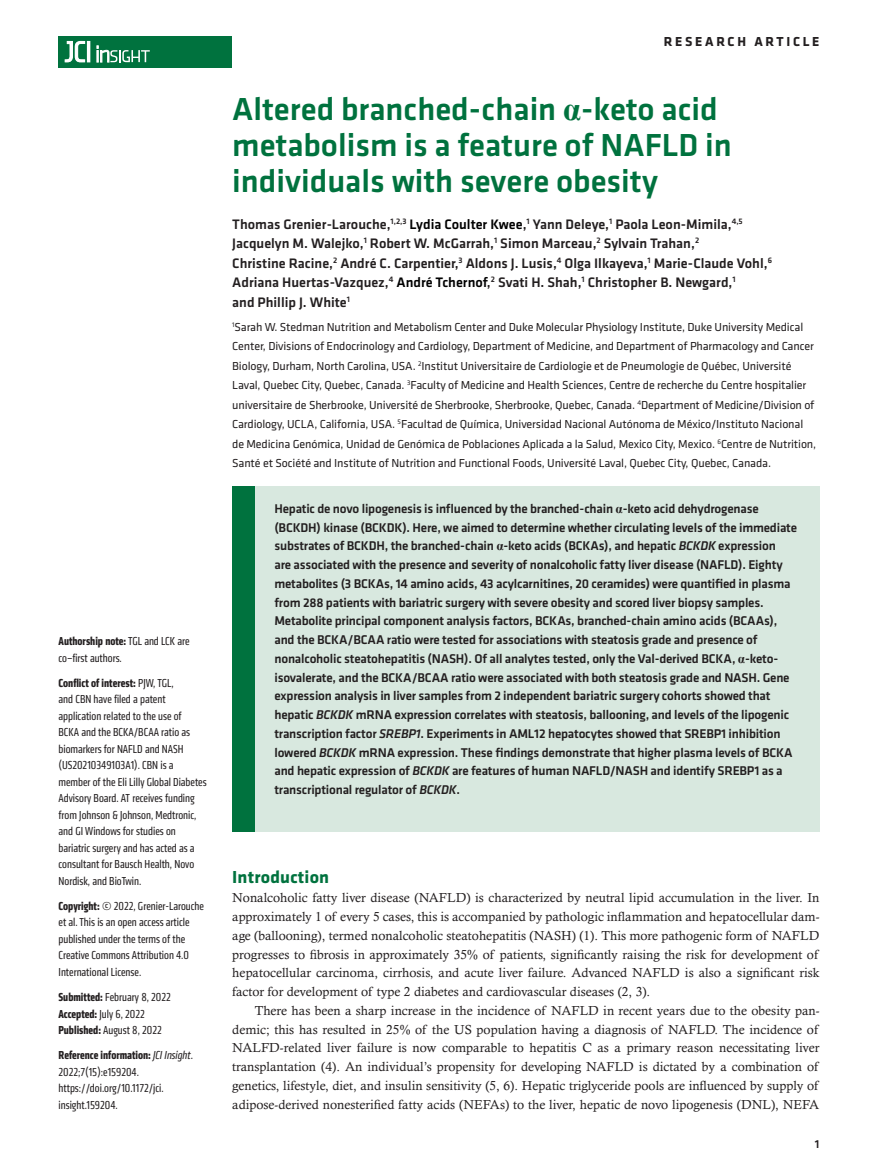
<style>
.page{position:relative;width:878px;height:1175px;background:#fff}
.page>*{position:absolute;margin:0;border:0;box-sizing:border-box;transform-origin:0 0}
.t1{font:500 33px/36px "Klavika Basic";color:#00723e}
.t2{font:700 18px "Klavika";letter-spacing:.01em;color:#00723e}
.t3{font:500 14.25px/19.5px "Klavika Basic";color:#231f20}
.t4{font:700 13.5px "Klavika Basic";letter-spacing:.2em;color:#231f20}
.t5{font:500 13.2px/18.8px "Klavika Basic";letter-spacing:-.015em;color:#231f20}
.t6{font:13.2px/18.8px "Calisto MT Std";color:#231f20;text-align:justify}
.t7{font:12px/19.5px "Klavika";letter-spacing:-.01em;color:#231f20}
.t8{font:condensed 12px/16.5px "Klavika";color:#231f20}
.t9{font:500 12px "Klavika Basic";color:#231f20}
.s1{font-weight:700}
.s2{font-style:italic}
.s3{font-family:"Times New Roman";font-weight:700}
.s4{color:#000}
</style>
<div class="page">
<div style="left:59px;top:36px;width:173px;height:31px;background:#00723e"></div>
<hr style="left:87px;top:41px;width:3px;height:21px;background:#fff">
<svg style="left:64px;top:41px;width:21px;height:22px"></svg>
<svg style="left:97px;top:46px;width:53px;height:16px"></svg>
<div style="left:232px;top:486px;width:587px;height:345px;background:#d8e8df"></div>
<div style="left:232px;top:486px;width:22px;height:345px;background:#00723e"></div>
<p class="t8" style="left:59px;top:633px;width:132px"><span class="s1">Authorship note:</span> TGL and LCK are co–first authors.</p>
<p class="t8" style="left:59px;top:674px;width:150px"><span class="s1">Conflict of interest:</span> PJW, TGL,<br>and CBN have filed a patent application related to the use of<br>BCKA and the BCKA/BCAA ratio as biomarkers for NAFLD and NASH (US20210349103A1). CBN is a member of the Eli Lilly Global Diabetes<br>Advisory Board. AT receives funding from Johnson &amp; Johnson, Medtronic, and GI Windows for studies on bariatric surgery and has acted as a consultant for Bausch Health, Novo<br>Nordisk, and BioTwin.</p>
<p class="t8" style="left:59px;top:897px;width:147px"><span class="s1">Copyright:</span> © 2022, Grenier-Larouche et al. This is an open access article published under the terms of the<br>Creative Commons Attribution 4.0<br>International License.</p>
<p class="t8" style="left:59px;top:988px;width:114px"><span class="s1">Submitted:</span> February 8, 2022<br><span class="s1">Accepted:</span> July 6, 2022<br><span class="s1">Published:</span> August 8, 2022</p>
<p class="t8" style="left:59px;top:1046px;width:136px"><span class="s1">Reference information:</span> <span class="s2">JCI Insight</span>.<br>2022;7(15):e159204. https://doi.org/10.1172/jci. insight.159204.</p>
<p class="t4" style="left:663px;top:32px;width:157px">RESEARCH ARTICLE</p>
<h1 class="t1" style="left:232px;top:91px;width:501px">Altered branched-chain <span class="s3">α</span>-keto acid metabolism is a feature of NAFLD in individuals with severe obesity</h1>
<p class="t3" style="left:232px;top:214px;width:541px">Thomas Grenier-Larouche,<sup>1,2,3</sup> <span class="s4">Lydia Coulter Kwee</span>,<sup>1</sup> Yann Deleye,<sup>1</sup> Paola Leon-Mimila,<sup>4,5<br></sup>Jacquelyn M. Walejko,<sup>1</sup> Robert W. McGarrah,<sup>1</sup> Simon Marceau,<sup>2</sup> Sylvain Trahan,<sup>2<br></sup>Christine Racine,<sup>2</sup> André C. Carpentier,<sup>3</sup> Aldons J. Lusis,<sup>4</sup> Olga Ilkayeva,<sup>1</sup> Marie-Claude Vohl,<sup>6<br></sup>Adriana Huertas-Vazquez,<sup>4</sup> <span class="s4">André Tchernof</span>,<sup>2</sup> Svati H. Shah,<sup>1</sup> Christopher B. Newgard,<sup>1<br></sup>and Phillip J. White<sup>1</sup></p>
<p class="t7" style="left:232px;top:316px;width:585px"><sup>1</sup>Sarah W. Stedman Nutrition and Metabolism Center and Duke Molecular Physiology Institute, Duke University Medical Center, Divisions of Endocrinology and Cardiology, Department of Medicine, and Department of Pharmacology and Cancer Biology, Durham, North Carolina, USA. <sup>2</sup>Institut Universitaire de Cardiologie et de Pneumologie de Québec, Université Laval, Quebec City, Quebec, Canada. <sup>3</sup>Faculty of Medicine and Health Sciences, Centre de recherche du Centre hospitalier universitaire de Sherbrooke, Université de Sherbrooke, Sherbrooke, Quebec, Canada. <sup>4</sup>Department of Medicine/Division of Cardiology, UCLA, California, USA. <sup>5</sup>Facultad de Química, Universidad Nacional Autónoma de México/Instituto Nacional de Medicina Genómica, Unidad de Genómica de Poblaciones Aplicada a la Salud, Mexico City, Mexico. <sup>6</sup>Centre de Nutrition, Santé et Société and Institute of Nutrition and Functional Foods, Université Laval, Quebec City, Quebec, Canada.</p>
<p class="t5" style="left:274px;top:498px;width:524px">Hepatic de novo lipogenesis is influenced by the branched-chain <span class="s3">α</span>-keto acid dehydrogenase (BCKDH) kinase (BCKDK). Here, we aimed to determine whether circulating levels of the immediate substrates of BCKDH, the branched-chain <span class="s3">α</span>-keto acids (BCKAs), and hepatic <span class="s2">BCKDK</span> expression<br>are associated with the presence and severity of nonalcoholic fatty liver disease (NAFLD). Eighty metabolites (3 BCKAs, 14 amino acids, 43 acylcarnitines, 20 ceramides) were quantified in plasma from 288 patients with bariatric surgery with severe obesity and scored liver biopsy samples.<br>Metabolite principal component analysis factors, BCKAs, branched-chain amino acids (BCAAs), and the BCKA/BCAA ratio were tested for associations with steatosis grade and presence of nonalcoholic steatohepatitis (NASH). Of all analytes tested, only the Val-derived BCKA, <span class="s3">α</span>-keto&shy;isovalerate, and the BCKA/BCAA ratio were associated with both steatosis grade and NASH. Gene expression analysis in liver samples from 2 independent bariatric surgery cohorts showed that hepatic <span class="s2">BCKDK</span> mRNA expression correlates with steatosis, ballooning, and levels of the lipogenic transcription factor <span class="s2">SREBP1</span>. Experiments in AML12 hepatocytes showed that SREBP1 inhibition lowered <span class="s2">BCKDK</span> mRNA expression. These findings demonstrate that higher plasma levels of BCKA and hepatic expression of <span class="s2">BCKDK</span> are features of human NAFLD/NASH and identify SREBP1 as a transcriptional regulator of <span class="s2">BCKDK</span>.</p>
<h2 class="t2" style="left:232px;top:864px;width:98px">Introduction</h2>
<p class="t6" style="left:232px;top:888px;width:588px">Nonalcoholic fatty liver disease (NAFLD) is characterized by neutral lipid accumulation in the liver. In approximately 1 of every 5 cases, this is accompanied by pathologic inflammation and hepatocellular dam&shy;age (ballooning), termed nonalcoholic steatohepatitis (NASH) (1). This more pathogenic form of NAFLD progresses to fibrosis in approximately 35% of patients, significantly raising the risk for development of hepatocellular carcinoma, cirrhosis, and acute liver failure. Advanced NAFLD is also a significant risk factor for development of type 2 diabetes and cardiovascular diseases (2, 3).</p>
<p class="t6" style="left:232px;top:1001px;width:588px;text-indent:22px">There has been a sharp increase in the incidence of NAFLD in recent years due to the obesity pan&shy;demic; this has resulted in 25% of the US population having a diagnosis of NAFLD. The incidence of NALFD-related liver failure is now comparable to hepatitis C as a primary reason necessitating liver transplantation (4). An individual’s propensity for developing NAFLD is dictated by a combination of genetics, lifestyle, diet, and insulin sensitivity (5, 6). Hepatic triglyceride pools are influenced by supply of adipose-derived nonesterified fatty acids (NEFAs) to the liver, hepatic de novo lipogenesis (DNL), NEFA</p>
<p class="t9" style="left:814px;top:1135px;width:6px">1</p>
</div>
